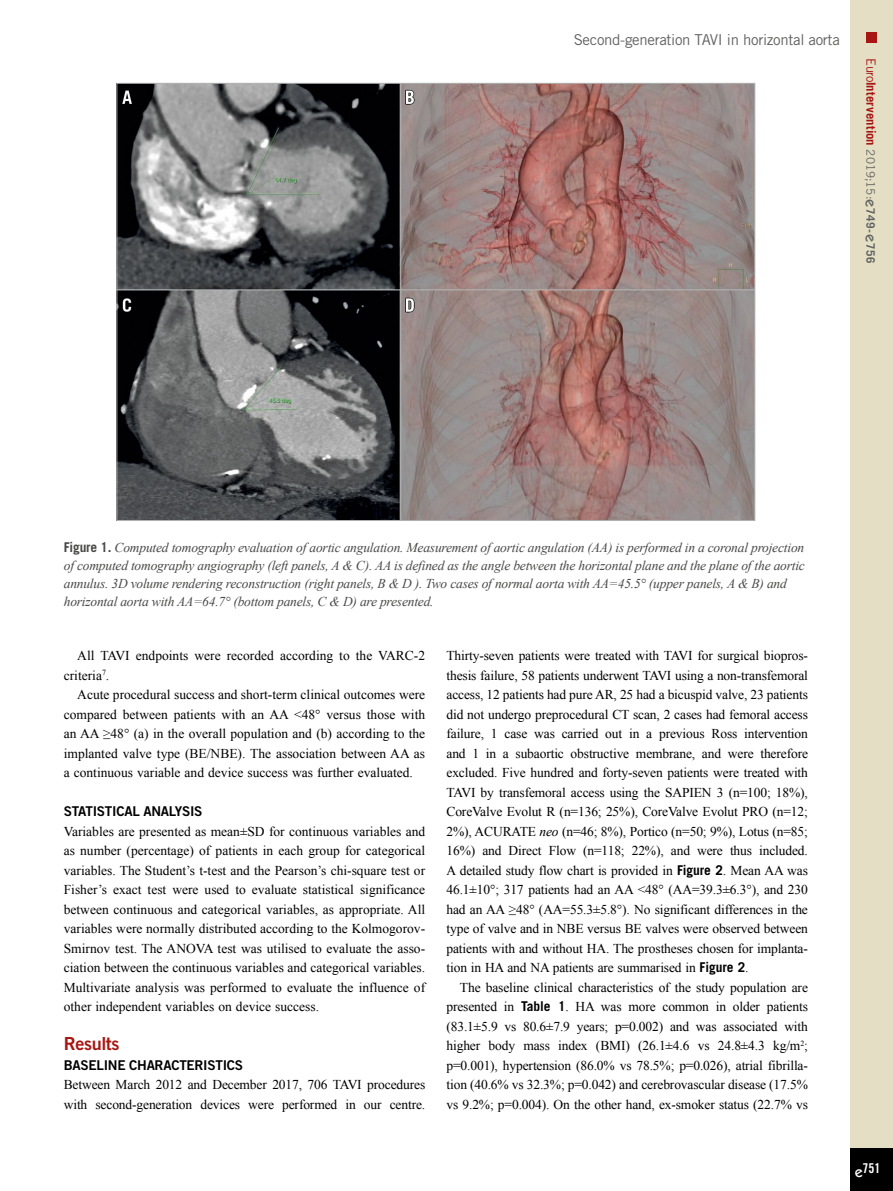
<style>
.page{position:relative;width:893px;height:1191px;background:#fff}
.page>*{position:absolute;margin:0;border:0;box-sizing:border-box;transform-origin:0 0}
.t1{font:18px "Trade Gothic LT Std Bd 2";letter-spacing:-.02em;color:#a81613}
.t2{font:15px "Trade Gothic LT Std";letter-spacing:-.02em;color:#626261}
.t3{font:13.5px/19.5px "Times New Roman";letter-spacing:-.01em;color:#000;text-align:justify}
.t4{font:italic 13.5px/18px "Times New Roman";letter-spacing:-.015em;color:#484847}
.t5{font:13.5px "Trade Gothic LT Std Bd 2";letter-spacing:-.02em;color:#000}
.t6{font:13.5px "Trade Gothic LT Std Bd Cn 20";color:#fff}
.t7{font:700 12.75px "Trade Gothic LT Std";letter-spacing:.005em;color:#a81613}
.s1{font-weight:400}
.s2{font-weight:400;font-size:11.7px;color:#626261}
.s3{font-family:"ITC Kabel Std";font-weight:500;font-size:15px;color:#626261}
.s4{font-size:11.7px;color:#626261}
.s5{font-family:"Trade Gothic LT Std";font-weight:700;font-style:normal}
.s6{font-style:italic}
.s7{font-family:"Trade Gothic LT Std";font-weight:700}
.s8{font-family:"ITC Kabel Std";font-weight:500;font-size:15px}
</style>
<div class="page">
<div style="left:850px;top:0;width:43px;height:1191px;background:#e4dfc4"></div>
<div style="left:850px;top:1148px;width:43px;height:43px;background:#000"></div>
<div style="left:866px;top:32px;width:11px;height:10px;background:#a81613"></div>
<img style="left:118px;top:85px;width:635px;height:434px">
<p class="t2" style="left:574px;top:30px;width:268px">Second-generation TAVI in horizontal aorta</p>
<p class="t7" style="left:879px;top:58px;width:206px;rotate:90deg"><span class="s1">Euro</span>Intervention <span class="s2">2019;15:</span><span class="s3">e</span><span class="s4">749-</span><span class="s3">e</span><span class="s4">756</span></p>
<p class="t4" style="left:64px;top:538px;width:743px"><span class="s5">Figure 1.</span> Computed tomography evaluation of aortic angulation. Measurement of aortic angulation (AA) is performed in a coronal projection of computed tomography angiography (left panels, A &amp; C). AA is defined as the angle between the horizontal plane and the plane of the aortic annulus. 3D volume rendering reconstruction (right panels, B &amp; D ). Two cases of normal aorta with AA=45.5° (upper panels, A &amp; B) and horizontal aorta with AA=64.7° (bottom panels, C &amp; D) are presented.</p>
<p class="t3" style="left:64px;top:645px;width:363px;text-indent:14px">All TAVI endpoints were recorded according to the VARC-2 criteria<sup>7</sup>.</p>
<p class="t3" style="left:64px;top:684px;width:363px;text-indent:14px">Acute procedural success and short-term clinical outcomes were compared between patients with an AA &lt;48° versus those with an AA ≥48° (a) in the overall population and (b) according to the implanted valve type (BE/NBE). The association between AA as a continuous variable and device success was further evaluated.</p>
<p class="t5" style="left:64px;top:803px;width:140px">STATISTICAL ANALYSIS</p>
<p class="t3" style="left:64px;top:821px;width:363px">Variables are presented as mean±SD for continuous variables and as number (percentage) of patients in each group for categorical variables. The Student’s t-test and the Pearson’s chi-square test or Fisher’s exact test were used to evaluate statistical significance between continuous and categorical variables, as appropriate. All variables were normally distributed according to the Kolmogorov-Smirnov test. The ANOVA test was utilised to evaluate the asso&shy;ciation between the continuous variables and categorical variables.<br>Multivariate analysis was performed to evaluate the influence of other independent variables on device success.</p>
<h1 class="t1" style="left:64px;top:1032px;width:57px">Results</h1>
<p class="t5" style="left:64px;top:1056px;width:181px">BASELINE CHARACTERISTICS</p>
<p class="t3" style="left:64px;top:1074px;width:363px">Between March 2012 and December 2017, 706 TAVI procedures with second-generation devices were performed in our centre.</p>
<p class="t3" style="left:446px;top:645px;width:363px">Thirty-seven patients were treated with TAVI for surgical biopros&shy;thesis failure, 58 patients underwent TAVI using a non-transfemoral access, 12 patients had pure AR, 25 had a bicuspid valve, 23 patients did not undergo preprocedural CT scan, 2 cases had femoral access failure, 1 case was carried out in a previous Ross intervention and 1 in a subaortic obstructive membrane, and were therefore excluded. Five hundred and forty-seven patients were treated with TAVI by transfemoral access using the SAPIEN 3 (n=100; 18%), CoreValve Evolut R (n=136; 25%), CoreValve Evolut PRO (n=12; 2%), ACURATE <span class="s6">neo</span> (n=46; 8%), Portico (n=50; 9%), Lotus (n=85; 16%) and Direct Flow (n=118; 22%), and were thus included.<br>A detailed study flow chart is provided in <span class="s7">Figure 2</span>. Mean AA was 46.1±10°; 317 patients had an AA &lt;48° (AA=39.3±6.3°), and 230 had an AA ≥48° (AA=55.3±5.8°). No significant differences in the type of valve and in NBE versus BE valves were observed between patients with and without HA. The prostheses chosen for implanta&shy;tion in HA and NA patients are summarised in <span class="s7">Figure 2</span>.</p>
<p class="t3" style="left:446px;top:977px;width:363px;text-indent:14px">The baseline clinical characteristics of the study population are presented in <span class="s7">Table 1</span>. HA was more common in older patients (83.1±5.9 vs 80.6±7.9 years; p=0.002) and was associated with higher body mass index (BMI) (26.1±4.6 vs 24.8±4.3 kg/m<sup>2</sup>; p=0.001), hypertension (86.0% vs 78.5%; p=0.026), atrial fibrilla&shy;tion (40.6% vs 32.3%; p=0.042) and cerebrovascular disease (17.5% vs 9.2%; p=0.004). On the other hand, ex-smoker status (22.7% vs</p>
<p class="t6" style="left:855px;top:1160px;width:27px"><span class="s8">e</span>751</p>
</div>
